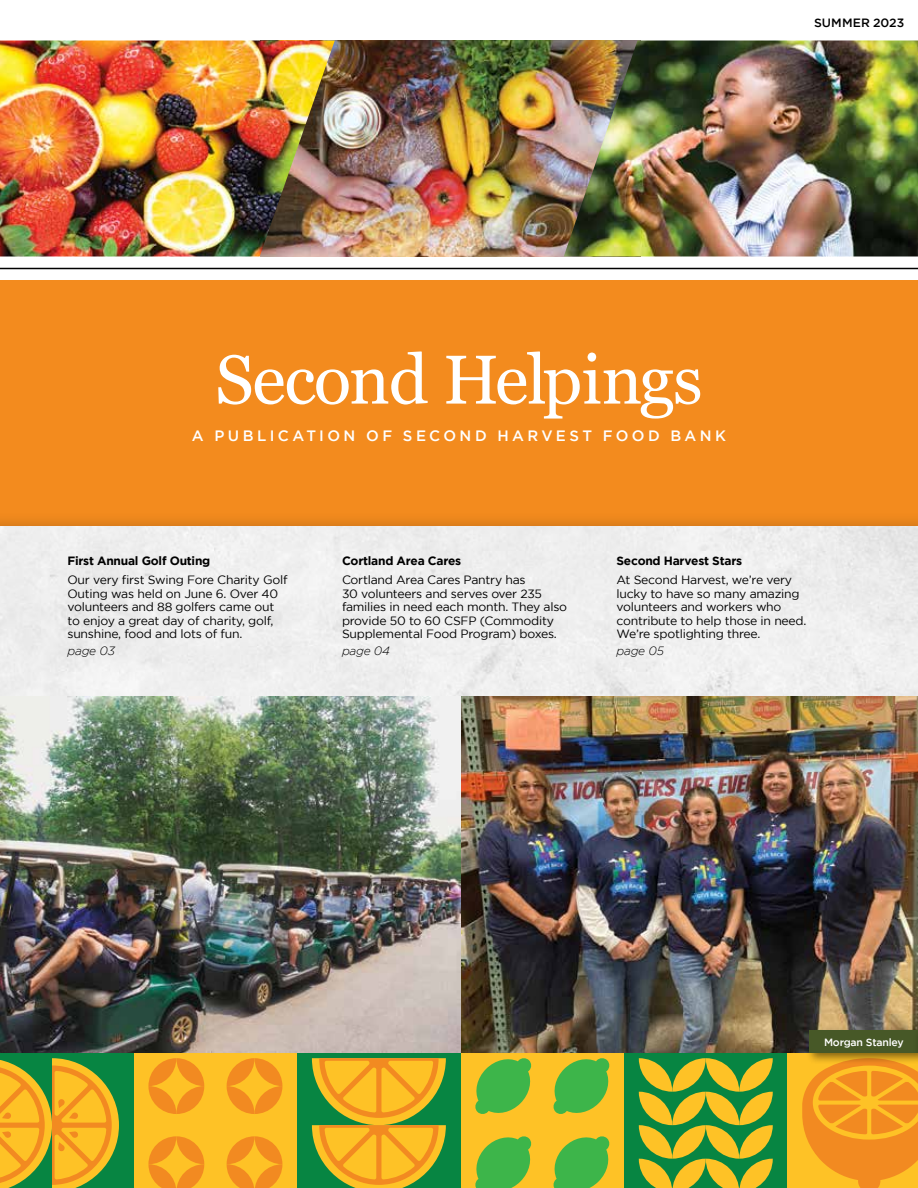
<style>
.page{position:relative;width:918px;height:1188px;background:#fff}
.page>*{position:absolute;margin:0;border:0;box-sizing:border-box;transform-origin:0 0}
.t1{font:69px "Georgia";letter-spacing:-.02em;color:#fff}
.t2{font:500 15px "Gotham";letter-spacing:.225em;color:#fff}
.t3{font:12px/13.5px "Gotham";letter-spacing:-.02em;color:#000}
.t4{font:700 12px "Gotham";letter-spacing:-.02em;color:#000}
.t5{font:italic 300 12px "Gotham";letter-spacing:-.02em;color:#000}
.t6{font:500 12px "Gotham";letter-spacing:.01em;color:#000}
.t7{font:500 10.5px "Gotham";letter-spacing:-.02em;color:#fff}
</style>
<div class="page">
<img style="left:460px;top:711px;width:458px;height:342px">
<img style="left:335px;top:40px;width:229px;height:216px">
<img style="left:0;top:40px;width:335px;height:216px">
<img style="left:564px;top:40px;width:354px;height:216px">
<div style="left:0;top:280px;width:918px;height:358px;background:#f38b1e"></div>
<div style="left:0;top:511px;width:918px;height:200px;background:#000;opacity:.4"></div>
<div style="left:0;top:526px;width:918px;height:170px;background:#efefef"></div>
<hr style="left:0;top:268px;width:918px;height:1px;background:#000">
<div style="left:134px;top:1053px;width:163px;height:135px;background:#fec226"></div>
<div style="left:461px;top:1053px;width:163px;height:135px;background:#fec226"></div>
<div style="left:297px;top:1053px;width:164px;height:135px;background:#078542"></div>
<div style="left:0;top:1053px;width:134px;height:135px;background:#078542"></div>
<div style="left:624px;top:1053px;width:164px;height:135px;background:#078542"></div>
<div style="left:788px;top:1053px;width:130px;height:135px;background:#fec226"></div>
<svg style="left:0;top:1058px;width:119px;height:130px"></svg>
<svg style="left:312px;top:1058px;width:134px;height:130px"></svg>
<svg style="left:553px;top:1136px;width:57px;height:52px"></svg>
<svg style="left:475px;top:1058px;width:57px;height:56px"></svg>
<svg style="left:475px;top:1136px;width:57px;height:52px"></svg>
<svg style="left:553px;top:1058px;width:57px;height:56px"></svg>
<svg style="left:639px;top:1058px;width:134px;height:130px"></svg>
<svg style="left:227px;top:1136px;width:55px;height:52px"></svg>
<svg style="left:148px;top:1136px;width:56px;height:52px"></svg>
<svg style="left:227px;top:1058px;width:55px;height:56px"></svg>
<svg style="left:148px;top:1058px;width:56px;height:56px"></svg>
<img style="left:0;top:696px;width:460px;height:357px">
<div style="left:805px;top:1025px;width:113px;height:39px;background:#000;opacity:.5"></div>
<div style="left:913px;top:1025px;width:5px;height:39px;background:#000;opacity:.5"></div>
<svg style="left:802px;top:1030px;width:116px;height:158px"></svg>
<p class="t6" style="left:814px;top:16px;width:92px">SUMMER 2023</p>
<h1 class="t1" style="left:215px;top:329px;width:489px">Second Helpings</h1>
<p class="t2" style="left:192px;top:427px;width:536px">A PUBLICATION OF SECOND HARVEST FOOD BANK</p>
<p class="t4" style="left:68px;top:554px;width:144px">First Annual Golf Outing</p>
<p class="t3" style="left:68px;top:573px;width:222px">Our very first Swing Fore Charity Golf Outing was held on June 6. Over 40 volunteers and 88 golfers came out to enjoy a great day of charity, golf, sunshine, food and lots of fun.</p>
<p class="t5" style="left:68px;top:644px;width:49px">page 03</p>
<p class="t4" style="left:342px;top:554px;width:121px">Cortland Area Cares</p>
<p class="t3" style="left:342px;top:573px;width:227px">Cortland Area Cares Pantry has<br>30 volunteers and serves over 235 families in need each month. They also provide 50 to 60 CSFP (Commodity Supplemental Food Program) boxes.</p>
<p class="t5" style="left:342px;top:644px;width:49px">page 04</p>
<p class="t4" style="left:616px;top:554px;width:127px">Second Harvest Stars</p>
<p class="t3" style="left:616px;top:573px;width:192px">At Second Harvest, we’re very lucky to have so many amazing volunteers and workers who contribute to help those in need.<br>We’re spotlighting three.</p>
<p class="t5" style="left:616px;top:644px;width:49px">page 05</p>
<p class="t7" style="left:824px;top:1036px;width:81px">Morgan Stanley</p>
</div>
